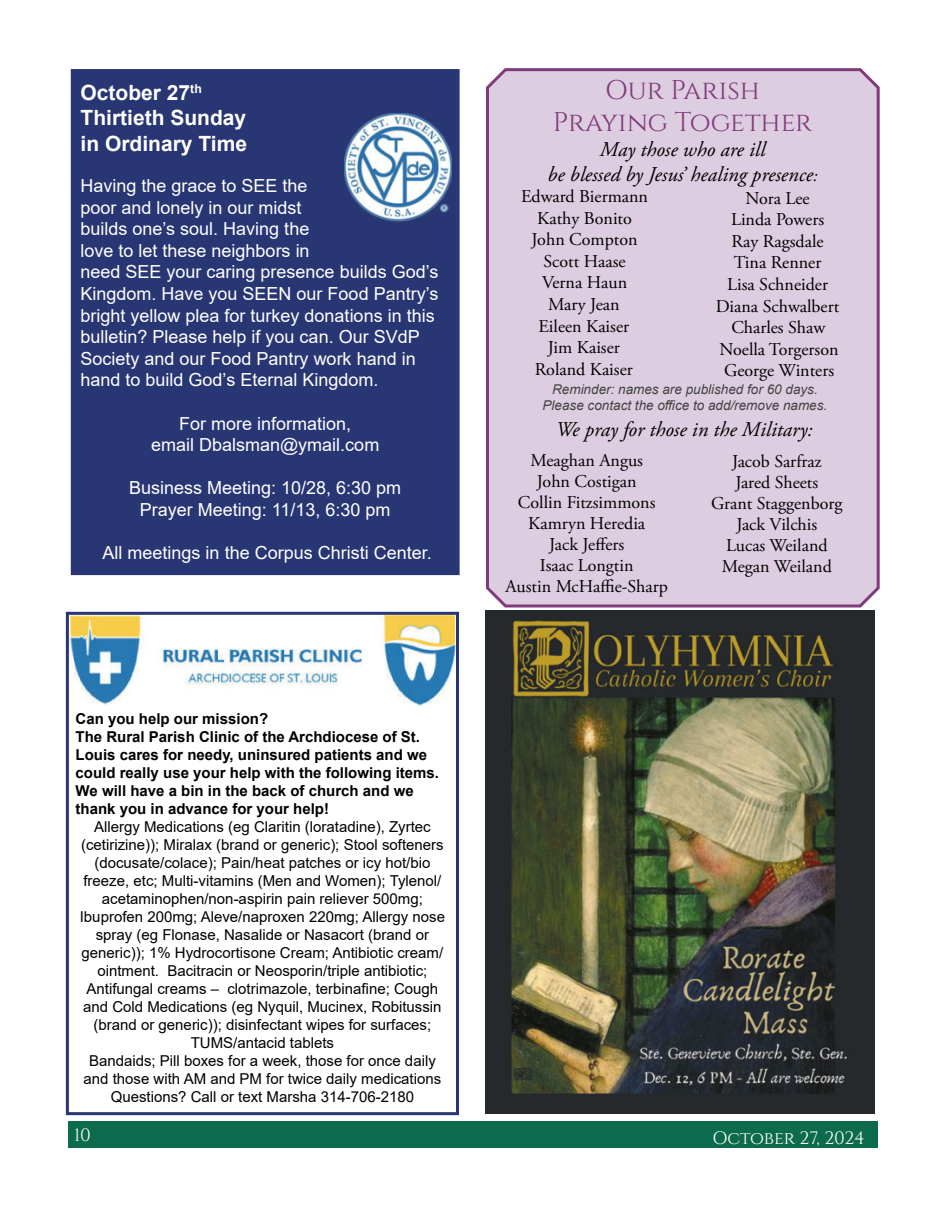
<style>
.page{position:relative;width:945px;height:1215px;background:#fff}
.page>*{position:absolute;margin:0;border:0;box-sizing:border-box;transform-origin:0 0}
.Headline{font:27px/32.4px "Rlgdjw Cinzel";color:#813a7b;text-align:center}
.Body_Text{font:italic 21px/25.2px "Adobe Garamond Pro";color:#000;text-align:center}
.Pastor_Letter_body{font:700 21px/25.2px "Arial";color:#fff}
.Pastor_Letter_body-2{font:18px/21.6px "Qytmkn Arial";color:#fff}
.the_Sick{font:18px/21px "Adobe Garamond Pro";color:#000;text-align:center}
.Pastor_Letter_body-3{font:18px/21.6px "Xwgnjb Arial";color:#fff;text-align:center}
.t1{font:18px "Rkjhhl Cinzel";letter-spacing:-.005em;color:#fff}
.t2{font:18px "Rlgdjw Cinzel";color:#fff}
.FDS_Letter_body{font:15px/18px "Qytmkn Arial";color:#000;text-align:center}
.FDS_Letter_body-2{font:700 15px/18px "Arial";color:#000}
.FDS_Letter_body-3{font:15px/18px "Xwgnjb Arial";color:#000;text-align:center}
.Pastor_Letter_body-4{font:italic 13.5px/16.2px "Vlvxpy Arial";color:#434343;text-align:center}
.s1{font-family:"Xwgnjb Arial"}
.s2{font-family:"Qytmkn Arial"}
.s3{font-size:18px}
.s4{font-family:"Xnnvpq Arial"}
</style>
<div class="page">
<div style="left:68px;top:1121px;width:810px;height:27px;background:#0c6b4d"></div>
<div style="left:486px;top:68px;width:394px;height:540px;background:#ddcde0"></div>
<div style="left:72px;top:71px;width:386px;height:503px;background:#283673"></div>
<div style="left:71px;top:69px;width:389px;height:506px;border:3px solid #283673"></div>
<img style="left:344px;top:114px;width:107px;height:108px">
<img style="left:70px;top:616px;width:385px;height:89px">
<div style="left:66px;top:612px;width:393px;height:503px;border:3px solid #283673"></div>
<img style="left:486px;top:611px;width:389px;height:503px">
<p class="Pastor_Letter_body" style="left:81px;top:80px;width:168px">October 27<sup>th<br></sup>Thirtieth Sunday in Ordinary Time</p>
<p class="Pastor_Letter_body-2" style="left:81px;top:175px;width:359px">Having the grace to SEE the<br><span class="s1">poor and lonely in our midst<br></span>builds one’s soul. Having the<br>love to let these neighbors in<br>need SEE your caring presence builds God’s Kingdom. Have you SEEN our Food Pantry’s bright yellow plea for turkey donations in this <span class="s1">bulletin? Please help if you can. Our SVdP Society and our Food Pantry work hand in </span>hand to build God’s Eternal Kingdom.</p>
<p class="Pastor_Letter_body-3" style="left:151px;top:412px;width:230px">For more information,<br>email Dbalsman@ymail.com</p>
<p class="Pastor_Letter_body-2" style="left:129px;top:477px;width:274px;text-align:center">Business Meeting: 10/28, 6:30 pm<br>Prayer Meeting: 11/13, 6:30 pm</p>
<p class="Pastor_Letter_body-2" style="left:103px;top:542px;width:331px">All meetings in the Corpus Christi Center.</p>
<p class="FDS_Letter_body-2" style="left:76px;top:710px;width:194px">Can you help our mission?</p>
<p class="FDS_Letter_body-2" style="left:76px;top:728px;width:365px">The Rural Parish Clinic of the Archdiocese of St.<br>Louis cares for needy, uninsured patients and we could really use your help with the following items.<br>We will have a bin in the back of church and we thank you in advance for your help!</p>
<p class="FDS_Letter_body" style="left:80px;top:817px;width:367px">Allergy Medications (eg Claritin (loratadine), Zyrtec (cetirizine)); Miralax (brand or generic); Stool softeners <span class="s1">(docusate/colace); Pain/heat patches or icy hot/bio </span>freeze, etc; Multi-vitamins (Men and Women); Tylenol/ acetaminophen/non-aspirin pain reliever 500mg; Ibuprofen 200mg; Aleve/naproxen 220mg; Allergy nose spray (eg Flonase, Nasalide or Nasacort (brand or generic)); 1% Hydrocortisone Cream; Antibiotic cream/ <span class="s1">ointment. Bacitracin or Neosporin/triple antibiotic; </span>Antifungal creams – clotrimazole, terbinafine; Cough and Cold Medications (eg Nyquil, Mucinex, Robitussin (brand or generic)); disinfectant wipes for surfaces; TUMS/antacid tablets</p>
<p class="FDS_Letter_body-3" style="left:84px;top:1051px;width:359px">Bandaids; Pill boxes for a week, those for once daily <span class="s2">and those with AM and PM for twice daily medications</span></p>
<p class="FDS_Letter_body" style="left:111px;top:1087px;width:305px">Questions? Call or text Marsha 314-706-2180</p>
<p class="Headline" style="left:553px;top:73px;width:261px">Our Parish<br>Praying Together</p>
<p class="Body_Text" style="left:548px;top:138px;width:271px">May those who are ill<br>be blessed by Jesus’ healing presence<span class="s3">:</span></p>
<p class="the_Sick" style="left:521px;top:186px;width:128px">Edward Biermann</p>
<p class="the_Sick" style="left:537px;top:208px;width:96px">Kathy Bonito</p>
<p class="the_Sick" style="left:532px;top:230px;width:107px">John Compton</p>
<p class="the_Sick" style="left:544px;top:251px;width:84px">Scott Haase</p>
<p class="the_Sick" style="left:542px;top:273px;width:87px">Verna Haun</p>
<p class="the_Sick" style="left:548px;top:294px;width:73px">Mary Jean</p>
<p class="the_Sick" style="left:539px;top:316px;width:92px">Eileen Kaiser</p>
<p class="the_Sick" style="left:548px;top:338px;width:74px">Jim Kaiser</p>
<p class="the_Sick" style="left:535px;top:359px;width:99px">Roland Kaiser</p>
<p class="the_Sick" style="left:745px;top:188px;width:66px">Nora Lee</p>
<p class="the_Sick" style="left:731px;top:210px;width:95px">Linda Powers</p>
<p class="the_Sick" style="left:732px;top:231px;width:93px">Ray Ragsdale</p>
<p class="the_Sick" style="left:734px;top:253px;width:89px">Tina Renner</p>
<p class="the_Sick" style="left:727px;top:275px;width:102px">Lisa Schneider</p>
<p class="the_Sick" style="left:716px;top:296px;width:125px">Diana Schwalbert</p>
<p class="the_Sick" style="left:731px;top:318px;width:95px">Charles Shaw</p>
<p class="the_Sick" style="left:720px;top:339px;width:120px">Noella Torgerson</p>
<p class="the_Sick" style="left:724px;top:361px;width:112px">George Winters</p>
<p class="Pastor_Letter_body-4" style="left:543px;top:382px;width:286px"><span class="s4">Reminder: names are published for 60 days.<br></span>Please contact the office to add/remove names.</p>
<p class="Body_Text" style="left:556px;top:418px;width:259px">We pray for those in the Military:</p>
<p class="the_Sick" style="left:506px;top:450px;width:164px">Meaghan Angus<br>John Costigan<br>Collin Fitzsimmons<br>Kamryn Heredia<br>Jack Jeffers<br>Isaac Longtin<br>Austin McHaffie-Sharp</p>
<p class="the_Sick" style="left:711px;top:451px;width:133px">Jacob Sarfraz<br>Jared Sheets<br>Grant Staggenborg<br>Jack Vilchis<br>Lucas Weiland</p>
<p class="the_Sick" style="left:722px;top:556px;width:112px">Megan Weiland</p>
<p class="t2" style="left:74px;top:1125px;width:18px">10</p>
<p class="t1" style="left:713px;top:1127px;width:154px">OCTOBER 27, 2024</p>
</div>
